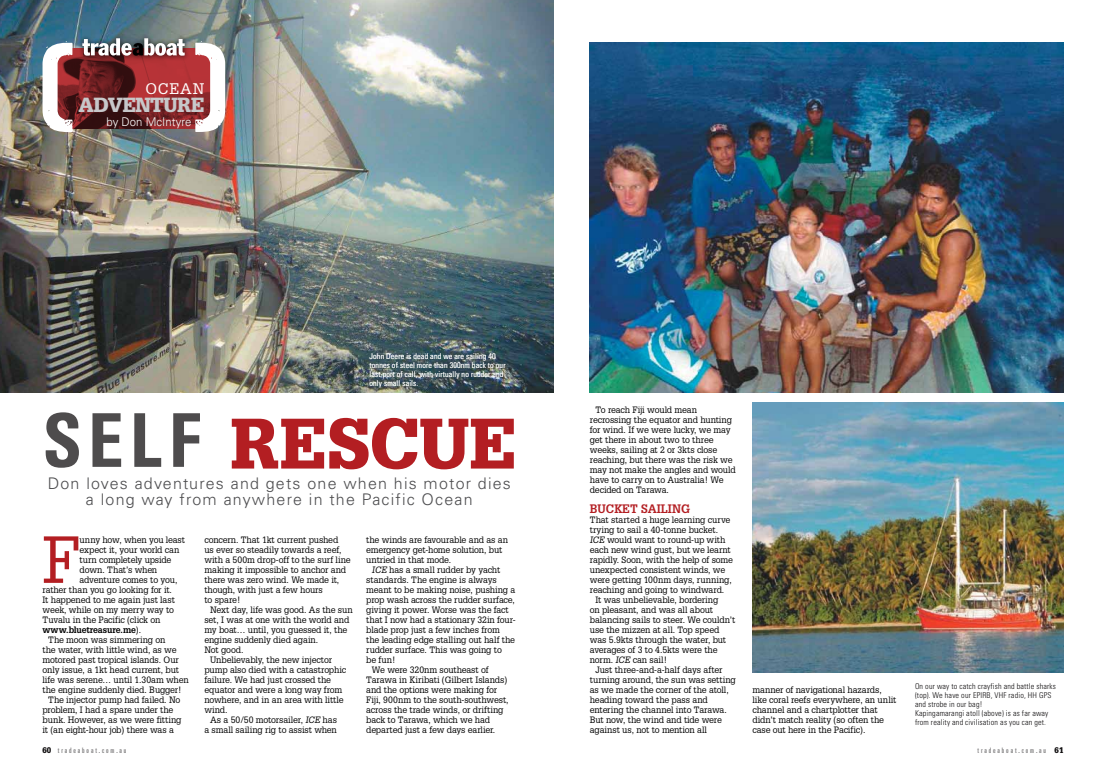
<style>
.page{position:relative;width:1106px;height:780px;background:#fff}
.page>*{position:absolute;margin:0;border:0;box-sizing:border-box;transform-origin:0 0}
.t1{font:700 condensed 74.2px "Univers";color:#4e4c4d;scale:.96 1}
.t2{font:900 69.6px "Glypha";letter-spacing:-.005em;color:#b31e22}
.t3{font:64.9px "Glypha";color:#b31e22}
.t4{font:900 20px "Glypha";letter-spacing:-.02em;color:#c7c8ca}
.t5{font:300 16px "Univers";letter-spacing:.075em;color:#4d4d4f}
.t6{font:15px "Glypha";color:#fff}
.t7{font:700 12px "Glypha";color:#b31e22}
.t8{font:300 12px "Univers";color:#fff;scale:.95 1}
.t9{font:9px/10px "Glypha";letter-spacing:-.02em;color:#000}
.t10{font:700 9px "Glypha";letter-spacing:-.015em;color:#000}
.t11{font:9px "Glypha";color:#000}
.t12{font:300 condensed 8px/9px "Univers";letter-spacing:.02em;color:#100e0f}
.t13{font:300 condensed 8px/9px "Univers";letter-spacing:.02em;color:#fff}
.t14{font:ultra-condensed 7.5px "Univers";letter-spacing:.25em;color:#7e7d7e}
.s1{font-weight:400}
.s2{font-style:italic}
.s3{font-family:"Glypha";font-weight:900;font-stretch:normal;font-size:8px;color:#100e0f}
</style>
<div class="page">
<img style="left:590px;top:43px;width:473px;height:350px">
<img style="left:0;top:0;width:553px;height:393px">
<svg style="left:72px;top:48px;width:123px;height:80px;background:#7a2225"></svg>
<svg style="left:195px;top:41px;width:30px;height:91px"></svg>
<svg style="left:43px;top:41px;width:29px;height:91px"></svg>
<div style="left:77px;top:33px;width:113px;height:28px;background:#000;opacity:.75"></div>
<svg style="left:82px;top:38px;width:103px;height:18px"></svg>
<img style="left:752px;top:403px;width:311px;height:270px">
<h3 class="t6" style="left:145px;top:80px;width:13px">ocean</h3>
<h3 class="t4" style="left:78px;top:93px;width:127px">ADVENTURE</h3>
<h3 class="t8" style="left:107px;top:115px;width:91px">by Don McIntyre</h3>
<p class="t13" style="left:369px;top:352px;width:137px">John Deere is dead and we are sailing 40 tonnes of steel more than 300nm back to our last port of call, with virtually no rudder and only small sails.</p>
<h1 class="t1" style="left:43px;top:395px;width:166px">Self</h1>
<h3 class="t5" style="left:48px;top:474px;width:464px">Don loves adventures and gets one when his motor dies</h3>
<h2 class="t2" style="left:230px;top:401px;width:287px">RESCUE</h2>
<h3 class="t5" style="left:86px;top:490px;width:388px">a long way from anywhere in the Pacific Ocean</h3>
<h3 class="t3" style="left:43px;top:520px;width:40px">F</h3>
<p class="t9" style="left:80px;top:534px;width:107px">unny how, when you least</p>
<p class="t9" style="left:80px;top:544px;width:101px">expect it, your world can</p>
<p class="t9" style="left:80px;top:554px;width:93px">turn completely upside</p>
<p class="t9" style="left:80px;top:564px;width:79px">down. That’s when</p>
<p class="t9" style="left:80px;top:574px;width:99px">adventure comes to you,</p>
<p class="t9" style="left:43px;top:584px;width:131px">rather than you go looking for it.</p>
<p class="t9" style="left:43px;top:594px;width:134px">It happened to me again just last</p>
<p class="t9" style="left:43px;top:604px;width:133px">week, while on my merry way to</p>
<p class="t9" style="left:43px;top:614px;width:119px">Tuvalu in the Pacific (click on</p>
<p class="t10" style="left:43px;top:624px;width:100px">www.bluetreasure.me<span class="s1">).</span></p>
<p class="t9" style="left:48px;top:634px;width:119px">The moon was simmering on</p>
<p class="t9" style="left:43px;top:644px;width:135px">the water, with little wind, as we</p>
<p class="t9" style="left:43px;top:654px;width:138px">motored past tropical islands. Our</p>
<p class="t9" style="left:43px;top:664px;width:138px">only issue, a 1kt head current, but</p>
<p class="t9" style="left:43px;top:674px;width:148px">life was serene… until 1.30am when</p>
<p class="t9" style="left:43px;top:684px;width:140px">the engine suddenly died. Bugger!</p>
<p class="t9" style="left:48px;top:694px;width:134px">The injector pump had failed. No</p>
<p class="t9" style="left:43px;top:704px;width:132px">problem, I had a spare under the</p>
<p class="t9" style="left:43px;top:714px;width:140px">bunk. However, as we were fitting</p>
<p class="t9" style="left:43px;top:724px;width:133px">it (an eight-hour job) there was a</p>
<p class="t9" style="left:204px;top:534px;width:148px">concern. That 1kt current pushed<br>us ever so steadily towards a reef, with a 500m drop-off to the surf line making it impossible to anchor and there was zero wind. We made it, though, with just a few hours<br>to spare!</p>
<p class="t9" style="left:210px;top:604px;width:144px">Next day, life was good. As the sun</p>
<p class="t9" style="left:204px;top:614px;width:146px">set, I was at one with the world and</p>
<p class="t9" style="left:204px;top:624px;width:144px">my boat… until, you guessed it, the</p>
<p class="t9" style="left:204px;top:634px;width:115px">engine suddenly died again.</p>
<p class="t9" style="left:204px;top:644px;width:41px">Not good.</p>
<p class="t9" style="left:210px;top:654px;width:123px">Unbelievably, the new injector</p>
<p class="t9" style="left:204px;top:664px;width:143px">pump also died with a catastrophic</p>
<p class="t9" style="left:204px;top:674px;width:128px">failure. We had just crossed the</p>
<p class="t9" style="left:204px;top:684px;width:139px">equator and were a long way from</p>
<p class="t9" style="left:204px;top:694px;width:141px">nowhere, and in an area with little</p>
<p class="t9" style="left:204px;top:704px;width:25px">wind.</p>
<p class="t9" style="left:210px;top:714px;width:128px">As a 50/50 motorsailer, <span class="s2">ICE</span> has</p>
<p class="t9" style="left:204px;top:724px;width:134px">a small sailing rig to assist when</p>
<p class="t9" style="left:366px;top:534px;width:143px">the winds are favourable and as an emergency get-home solution, but untried in that mode.</p>
<p class="t9" style="left:372px;top:564px;width:130px"><span class="s2">ICE</span> has a small rudder by yacht</p>
<p class="t9" style="left:366px;top:574px;width:132px">standards. The engine is always</p>
<p class="t9" style="left:366px;top:584px;width:151px">meant to be making noise, pushing a</p>
<p class="t9" style="left:366px;top:594px;width:150px">prop wash across the rudder surface,</p>
<p class="t9" style="left:366px;top:604px;width:144px">giving it power. Worse was the fact</p>
<p class="t9" style="left:366px;top:614px;width:151px">that I now had a stationary 32in four-</p>
<p class="t9" style="left:366px;top:624px;width:135px">blade prop just a few inches from</p>
<p class="t9" style="left:366px;top:634px;width:150px">the leading edge stalling out half the</p>
<p class="t9" style="left:366px;top:644px;width:137px">rudder surface. This was going to</p>
<p class="t9" style="left:366px;top:654px;width:31px">be fun!</p>
<p class="t9" style="left:372px;top:664px;width:118px">We were 320nm southeast of</p>
<p class="t9" style="left:366px;top:674px;width:143px">Tarawa in Kiribati (Gilbert Islands)</p>
<p class="t9" style="left:366px;top:684px;width:132px">and the options were making for</p>
<p class="t9" style="left:366px;top:694px;width:144px">Fiji, 900nm to the south-southwest,</p>
<p class="t9" style="left:366px;top:704px;width:139px">across the trade winds, or drifting</p>
<p class="t9" style="left:366px;top:714px;width:125px">back to Tarawa, which we had</p>
<p class="t9" style="left:366px;top:724px;width:131px">departed just a few days earlier.</p>
<p class="t9" style="left:590px;top:404px;width:147px;text-indent:6px">To reach Fiji would mean recrossing the equator and hunting for wind. If we were lucky, we may get there in about two to three weeks, sailing at 2 or 3kts close reaching, but there was the risk we may not make the angles and would have to carry on to Australia! We decided on Tarawa.</p>
<h3 class="t7" style="left:590px;top:501px;width:102px">BUCKET SAILING</h3>
<p class="t9" style="left:590px;top:514px;width:142px">That started a huge learning curve</p>
<p class="t9" style="left:590px;top:524px;width:130px">trying to sail a 40-tonne bucket.</p>
<p class="t9" style="left:590px;top:534px;width:137px"><span class="s2">ICE</span> would want to round-up with</p>
<p class="t9" style="left:590px;top:544px;width:142px">each new wind gust, but we learnt</p>
<p class="t9" style="left:590px;top:554px;width:145px">rapidly. Soon, with the help of some</p>
<p class="t9" style="left:590px;top:564px;width:137px">unexpected consistent winds, we</p>
<p class="t9" style="left:590px;top:574px;width:143px">were getting 100nm days, running,</p>
<p class="t9" style="left:590px;top:584px;width:136px">reaching and going to windward.</p>
<p class="t9" style="left:595px;top:594px;width:124px">It was unbelievable, bordering</p>
<p class="t9" style="left:590px;top:604px;width:125px">on pleasant, and was all about</p>
<p class="t9" style="left:590px;top:614px;width:147px">balancing sails to steer. We couldn’t</p>
<p class="t9" style="left:590px;top:624px;width:131px">use the mizzen at all. Top speed</p>
<p class="t9" style="left:590px;top:634px;width:138px">was 5.9kts through the water, but</p>
<p class="t9" style="left:590px;top:644px;width:129px">averages of 3 to 4.5kts were the</p>
<p class="t11" style="left:590px;top:654px;width:79px">norm. <span class="s2">ICE</span> can sail!</p>
<p class="t9" style="left:595px;top:664px;width:128px">Just three-and-a-half days after</p>
<p class="t9" style="left:590px;top:674px;width:147px">turning around, the sun was setting</p>
<p class="t9" style="left:590px;top:684px;width:140px">as we made the corner of the atoll,</p>
<p class="t9" style="left:590px;top:694px;width:119px">heading toward the pass and</p>
<p class="t9" style="left:590px;top:704px;width:138px">entering the channel into Tarawa.</p>
<p class="t9" style="left:590px;top:714px;width:133px">But now, the wind and tide were</p>
<p class="t9" style="left:590px;top:724px;width:119px">against us, not to mention all</p>
<p class="t9" style="left:752px;top:684px;width:145px">manner of navigational hazards, like coral reefs everywhere, an unlit channel and a chartplotter that didn’t match reality (so often the case out here in the Pacific).</p>
<p class="t12" style="left:915px;top:682px;width:142px">On our way to catch crayfish and battle sharks (top). We have our EPIRB, VHF radio, HH GPS and strobe in our bag!<br>Kapingamarangi atoll (above) is as far away from reality and civilisation as you can get.</p>
<p class="t14" style="left:43px;top:746px;width:85px"><span class="s3">60</span> tradeaboat.com.au</p>
<p class="t14" style="left:977px;top:746px;width:87px">tradeaboat.com.au <span class="s3">61</span></p>
</div>
